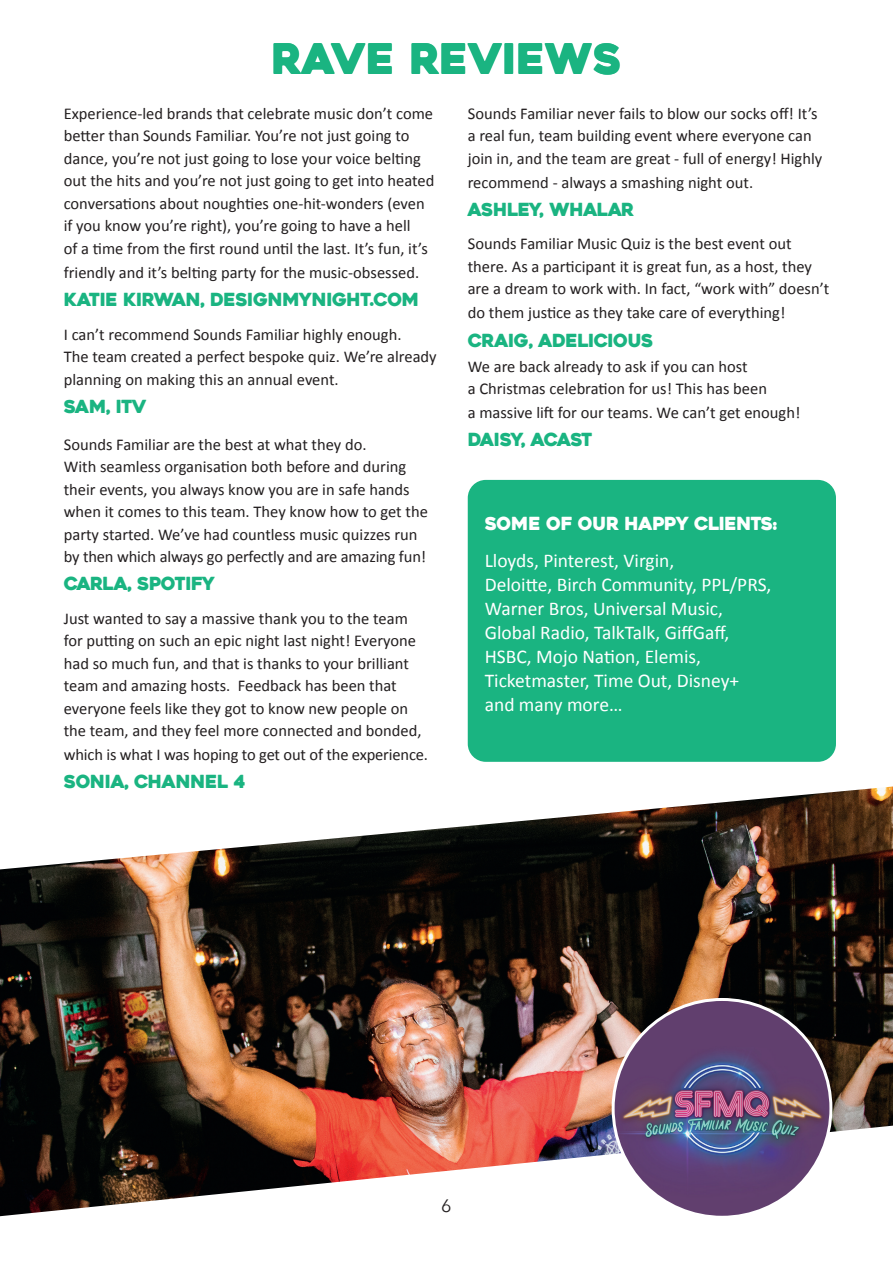
<style>
.page{position:relative;width:893px;height:1263px;background:#fff}
.page>*{position:absolute;margin:0;border:0;box-sizing:border-box;transform-origin:0 0}
.t1{font:42px "Heavitas";color:#1ab481}
.t2{font:19.5px/24px "Calibri";color:#fff}
.t3{font:18px "Heavitas";letter-spacing:-.02em;color:#1ab481}
.t4{font:18px "Heavitas";letter-spacing:-.02em;color:#fff}
.t5{font:18px "Heavitas";letter-spacing:-.055em;color:#1ab481}
.t6{font:18px "Avenir Next";color:#231f20}
.t7{font:16.5px/22.5px "Calibri";color:#231f20}
</style>
<div class="page">
<div style="left:468px;top:480px;width:368px;height:282px;background:#1ab481;border-radius:18px"></div>
<img style="left:0;top:786px;width:893px;height:430px">
<img style="left:613px;top:999px;width:218px;height:218px;border-radius:109px">
<h1 class="t1" style="left:271px;top:33px;width:352px">RAVE REVIEWS</h1>
<p class="t7" style="left:64px;top:102px;width:372px">Experience-led brands that celebrate music don’t come better than Sounds Familiar. You’re not just going to dance, you’re not just going to lose your voice belting out the hits and you’re not just going to get into heated conversations about noughties one-hit-wonders (even if you know you’re right), you’re going to have a hell<br>of a time from the first round until the last. It’s fun, it’s</p>
<p class="t7" style="left:64px;top:261px;width:357px">friendly and it’s belting party for the music-obsessed.</p>
<p class="t3" style="left:64px;top:288px;width:357px">KATIE KIRWAN, DESIGNMYNIGHT.COM</p>
<p class="t7" style="left:64px;top:323px;width:374px">I can’t recommend Sounds Familiar highly enough.<br>The team created a perfect bespoke quiz. We’re already planning on making this an annual event.</p>
<p class="t3" style="left:64px;top:395px;width:85px">SAM, ITV</p>
<p class="t7" style="left:64px;top:433px;width:366px">Sounds Familiar are the best at what they do.<br>With seamless organisation both before and during their events, you always know you are in safe hands when it comes to this team. They know how to get the party started. We’ve had countless music quizzes run by then which always go perfectly and are amazing fun!</p>
<p class="t3" style="left:64px;top:573px;width:153px">CARLA, SPOTIFY</p>
<p class="t7" style="left:64px;top:607px;width:359px">Just wanted to say a massive thank you to the team for putting on such an epic night last night! Everyone had so much fun, and that is thanks to your brilliant team and amazing hosts. Feedback has been that everyone feels like they got to know new people on the team, and they feel more connected and bonded,</p>
<p class="t7" style="left:64px;top:743px;width:366px">which is what I was hoping to get out of the experience.</p>
<p class="t3" style="left:64px;top:771px;width:183px">SONIA, CHANNEL 4</p>
<p class="t7" style="left:468px;top:102px;width:356px">Sounds Familiar never fails to blow our socks off! It’s a real fun, team building event where everyone can join in, and the team are great - full of energy! Highly</p>
<p class="t7" style="left:468px;top:171px;width:287px">recommend - always a smashing night out.</p>
<p class="t3" style="left:468px;top:198px;width:168px">ASHLEY, WHALAR</p>
<p class="t7" style="left:468px;top:233px;width:363px">Sounds Familiar Music Quiz is the best event out there. As a participant it is great fun, as a host, they are a dream to work with. In fact, “work with” doesn’t</p>
<p class="t7" style="left:468px;top:302px;width:319px">do them justice as they take care of everything!</p>
<p class="t3" style="left:468px;top:329px;width:187px">CRAIG, ADELICIOUS</p>
<p class="t7" style="left:468px;top:355px;width:301px">We are back already to ask if you can host<br>a Christmas celebration for us! This has been</p>
<p class="t7" style="left:468px;top:402px;width:334px">a massive lift for our teams. We can’t get enough!</p>
<p class="t5" style="left:468px;top:429px;width:126px">DAISY, ACAST</p>
<p class="t4" style="left:485px;top:513px;width:294px">SOME OF OUR HAPPY CLIENTS:</p>
<p class="t2" style="left:485px;top:548px;width:288px">Lloyds, Pinterest, Virgin,<br>Deloitte, Birch Community, PPL/PRS,<br>Warner Bros, Universal Music,<br>Global Radio, TalkTalk, GiffGaff,<br>HSBC, Mojo Nation, Elemis,<br>Ticketmaster, Time Out, Disney+ and many more…</p>
<p class="t6" style="left:441px;top:1190px;width:12px">6</p>
</div>
